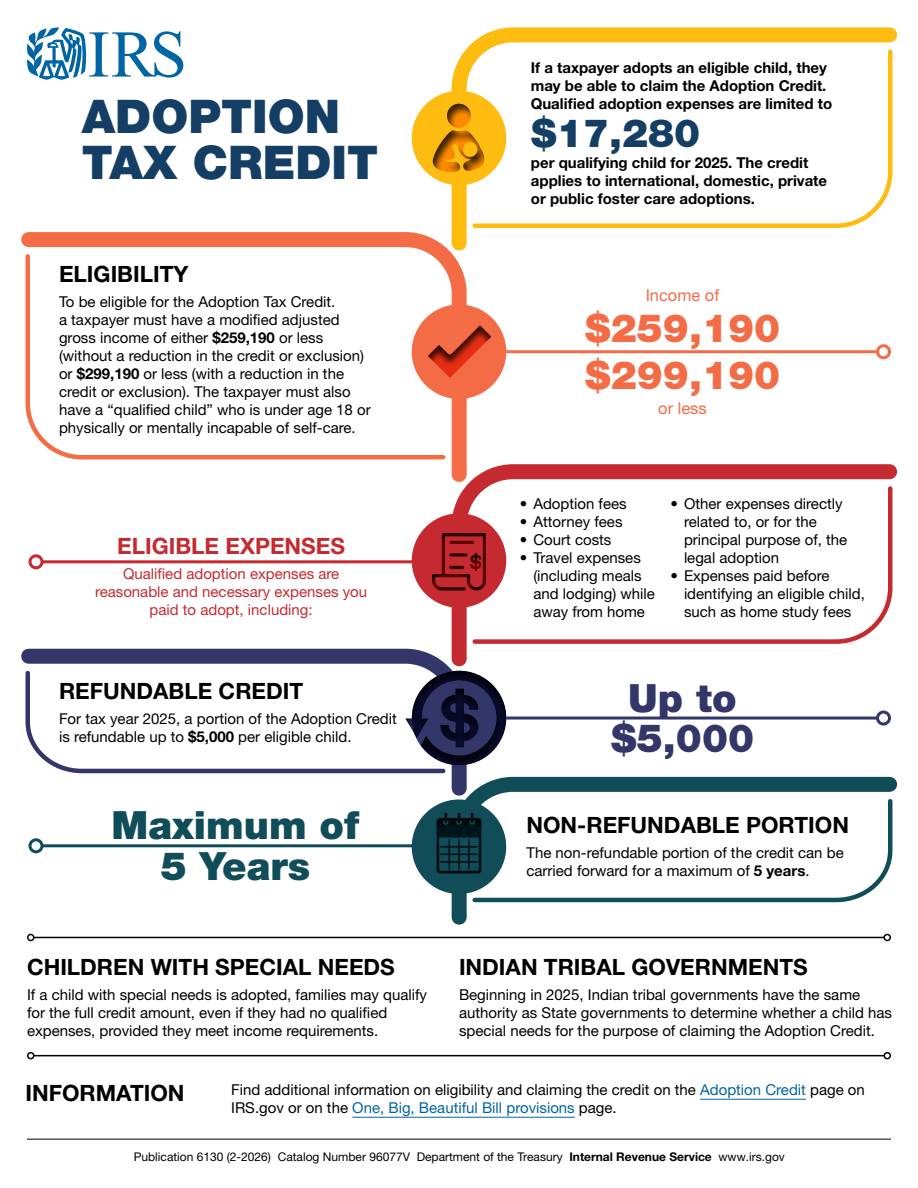
<style>
.page{position:relative;width:918px;height:1188px;background:#fff}
.page>*{position:absolute;margin:0;border:0;box-sizing:border-box;transform-origin:0 0}
.t1{font:900 46.5px/46.5px "Helvetica Neue LT Std";color:#143e64}
.H1_-_Amount{font:900 39px "Helvetica Neue LT Std";color:#f36c45}
.H1_-_Amount-2{font:900 39px/40.5px "Helvetica Neue LT Std";color:#104d58;text-align:center}
.H1_-_Amount-3{font:900 39px/40.5px "Helvetica Neue LT Std";color:#323669;text-align:center}
.H1_-_Amount-4{font:900 39px "Helvetica Neue LT Std";color:#143e64}
.H2{font:700 22.5px "Helvetica Neue LT Std";color:#000}
.H2-2{font:700 22.5px "Helvetica Neue LT Std";color:#c42a30}
.P_-_White{font:16.5px "Helvetica Neue LT Std";color:#f36c45}
.P_-_Black{font:15px/18px "Helvetica Neue LT Std";color:#000}
.List_-_Bullets{font:15px/18px "Helvetica Neue LT Std";color:#000}
.P_-_Black-2{font:700 15px/18px "Helvetica Neue LT Std";color:#000}
.P_-_Black-3{font:15px/18px "Helvetica Neue LT Std";color:#c42a30;text-align:center}
.t2{font:12px "Helvetica Neue LT Std";color:#000}
.s1{font-weight:700}
.s2{color:#0065a4}
</style>
<div class="page">
<hr style="left:34px;top:1055px;width:850px;height:1px;background:#000">
<div style="left:27px;top:1052px;width:7px;height:7px;border:2px solid #000;border-radius:50%"></div>
<div style="left:884px;top:1052px;width:7px;height:7px;border:2px solid #000;border-radius:50%"></div>
<hr style="left:34px;top:937px;width:850px;height:1px;background:#000">
<div style="left:27px;top:934px;width:7px;height:7px;border:2px solid #000;border-radius:50%"></div>
<div style="left:884px;top:934px;width:7px;height:7px;border:2px solid #000;border-radius:50%"></div>
<hr style="left:27px;top:1139px;width:864px;height:1px;background:#000">
<hr style="left:506px;top:350px;width:372px;height:3px;background:#f36c45">
<div style="left:876px;top:344px;width:15px;height:15px;border:3px solid #f36c45;border-radius:50%"></div>
<hr style="left:42px;top:560px;width:371px;height:3px;background:#c42a30">
<div style="left:29px;top:554px;width:15px;height:15px;border:3px solid #c42a30;border-radius:50%"></div>
<hr style="left:42px;top:844px;width:371px;height:3px;background:#104d58">
<div style="left:28px;top:838px;width:16px;height:15px;border:3px solid #104d58;border-radius:50%"></div>
<hr style="left:506px;top:717px;width:372px;height:3px;background:#323669">
<div style="left:876px;top:711px;width:15px;height:15px;border:3px solid #323669;border-radius:50%"></div>
<svg style="left:21px;top:232px;width:451px;height:228px"></svg>
<svg style="left:21px;top:648px;width:446px;height:126px"></svg>
<svg style="left:444px;top:27px;width:454px;height:231px"></svg>
<svg style="left:444px;top:457px;width:454px;height:202px"></svg>
<svg style="left:444px;top:769px;width:454px;height:156px"></svg>
<div style="left:412px;top:91px;width:94px;height:94px;background:#febc11;border-radius:50%"></div>
<div style="left:407px;top:81px;width:102px;height:93px;background:#000;opacity:.75"></div>
<div style="left:412px;top:304px;width:94px;height:95px;background:#f36c45;border-radius:50%"></div>
<div style="left:415px;top:314px;width:90px;height:65px;background:#000;opacity:.75"></div>
<div style="left:412px;top:513px;width:94px;height:95px;background:#c42a30;border-radius:50%"></div>
<div style="left:392px;top:659px;width:127px;height:107px;background:#000;opacity:.75"></div>
<div style="left:412px;top:799px;width:94px;height:95px;background:#104d58;border-radius:50%"></div>
<div style="left:423px;top:801px;width:72px;height:74px;background:#000;opacity:.75"></div>
<div style="left:406px;top:511px;width:105px;height:81px;background:#000;opacity:.75"></div>
<hr style="left:700px;top:1099px;width:106px;height:1px;background:#0065a4">
<hr style="left:352px;top:1117px;width:223px;height:1px;background:#0065a4">
<svg style="left:27px;top:27px;width:156px;height:53px"></svg>
<h1 class="t1" style="left:82px;top:93px;width:298px">ADOPTION<br>TAX CREDIT</h1>
<h1 class="H2" style="left:59px;top:260px;width:131px">ELIGIBILITY</h1>
<p class="P_-_Black" style="left:59px;top:293px;width:313px">To be eligible for the Adoption Tax Credit.<br>a taxpayer must have a modified adjusted gross income of either <span class="s1">$259,190</span> or less (without a reduction in the credit or exclusion) or <span class="s1">$299,190</span> or less (with a reduction in the credit or exclusion). The taxpayer must also have a “qualified child” who is under age 18 or physically or mentally incapable of self-care.</p>
<h1 class="H2-2" style="left:117px;top:532px;width:229px">ELIGIBLE EXPENSES</h1>
<p class="P_-_Black-3" style="left:95px;top:565px;width:274px">Qualified adoption expenses are reasonable and necessary expenses you paid to adopt, including:</p>
<h1 class="H2" style="left:59px;top:677px;width:246px">REFUNDABLE CREDIT</h1>
<p class="P_-_Black" style="left:59px;top:709px;width:339px">For tax year 2025, a portion of the Adoption Credit is refundable up to <span class="s1">$5,000</span> per eligible child.</p>
<h1 class="H1_-_Amount-2" style="left:112px;top:805px;width:249px">Maximum of<br>5 Years</h1>
<h1 class="H2" style="left:27px;top:953px;width:369px">CHILDREN WITH SPECIAL NEEDS</h1>
<p class="P_-_Black" style="left:27px;top:985px;width:402px">If a child with special needs is adopted, families may qualify for the full credit amount, even if they had no qualified expenses, provided they meet income requirements.</p>
<p class="P_-_Black-2" style="left:531px;top:59px;width:303px">If a taxpayer adopts an eligible child, they may be able to claim the Adoption Credit.<br>Qualified adoption expenses are limited to</p>
<h1 class="H1_-_Amount-4" style="left:531px;top:110px;width:171px">$17,280</h1>
<p class="P_-_Black-2" style="left:531px;top:153px;width:298px">per qualifying child for 2025. The credit applies to international, domestic, private or public foster care adoptions.</p>
<p class="P_-_White" style="left:646px;top:286px;width:75px">Income of</p>
<h1 class="H1_-_Amount" style="left:585px;top:305px;width:197px">$259,190</h1>
<h1 class="H1_-_Amount" style="left:585px;top:352px;width:197px">$299,190</h1>
<p class="P_-_White" style="left:658px;top:398px;width:50px">or less</p>
<p class="List_-_Bullets" style="left:520px;top:494px;width:108px">• Adoption fees</p>
<p class="List_-_Bullets" style="left:520px;top:512px;width:104px">• Attorney fees</p>
<p class="List_-_Bullets" style="left:520px;top:530px;width:93px">• Court costs</p>
<p class="List_-_Bullets" style="left:533px;top:548px;width:123px;text-indent:-14px">• Travel expenses (including meals and lodging) while away from home</p>
<p class="List_-_Bullets" style="left:684px;top:494px;width:165px;text-indent:-14px">• Other expenses directly related to, or for the principal purpose of, the legal adoption</p>
<p class="List_-_Bullets" style="left:684px;top:566px;width:182px;text-indent:-14px">• Expenses paid before identifying an eligible child, such as home study fees</p>
<h1 class="H1_-_Amount-3" style="left:611px;top:677px;width:145px">Up to $5,000</h1>
<h1 class="H2" style="left:526px;top:811px;width:324px">NON-REFUNDABLE PORTION</h1>
<p class="P_-_Black" style="left:526px;top:843px;width:319px">The non-refundable portion of the credit can be carried forward for a maximum of <span class="s1">5 years</span>.</p>
<h1 class="H2" style="left:459px;top:953px;width:350px">INDIAN TRIBAL GOVERNMENTS</h1>
<p class="P_-_Black" style="left:459px;top:985px;width:435px">Beginning in 2025, Indian tribal governments have the same authority as State governments to determine whether a child has special needs for the purpose of claiming the Adoption Credit.</p>
<h1 class="H2" style="left:26px;top:1079px;width:161px">INFORMATION</h1>
<p class="P_-_Black" style="left:231px;top:1080px;width:635px">Find additional information on eligibility and claiming the credit on the <span class="s2">Adoption Credit</span> page on<br>IRS.gov or on the <span class="s2">One, Big, Beautiful Bill provisions</span> page.</p>
<p class="t2" style="left:134px;top:1150px;width:653px">Publication 6130 (2-2026) Catalog Number 96077V Department of the Treasury <span class="s1">Internal Revenue Service</span> www.irs.gov</p>
</div>
